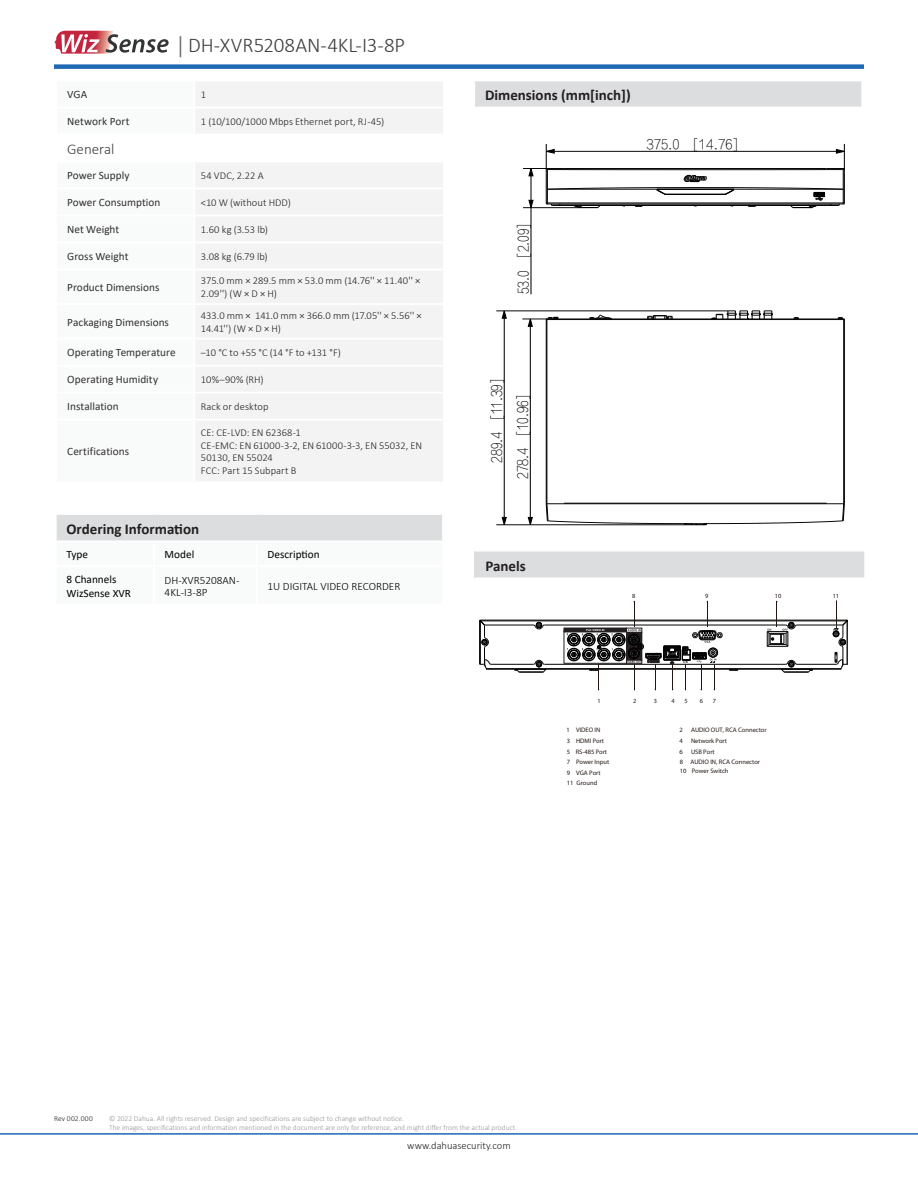
<style>
.page{position:relative;width:918px;height:1188px;background:#fff}
.page>*{position:absolute;margin:0;border:0;box-sizing:border-box;transform-origin:0 0}
.t1{font:300 21px "Calibri";letter-spacing:-.005em;color:#3e3e3f}
.t2{font:700 15px "Calibri";color:#231f20}
.t3{font:300 15px "Calibri";color:#3e3e3f}
.t4{font:14.55px "FZ Fang Song Z02";color:#000;scale:.93 1}
.t5{font:13.5px "FZ Fang Song Z02";color:#000;scale:1.08 1}
.t6{font:11.25px "Calibri";color:#312f30}
.t7{font:300 11.25px/12px "Calibri";color:#000}
.t8{font:11.25px/13.5px "Calibri";color:#000}
.t9{font:300 10.5px/12.6px "Calibri";color:#231f20}
.t10{font:300 7.5px "Calibri";color:#939598}
.t11{font:300 7.5px "Calibri";letter-spacing:.035em;color:#231f20}
.t12{font:6.45px/9.8px "Myriad Pro";color:#221713}
.t13{font:6.3px "Myriad Pro";color:#221713}
.s1{font-family:"Minion Pro";font-weight:400;color:#636366}
</style>
<div class="page">
<hr style="left:0;top:1133px;width:918px;height:2px;background:#1e69b4">
<div style="left:54px;top:64px;width:810px;height:5px;background:#1e69b4"></div>
<svg style="left:195px;top:82px;width:248px;height:399px"></svg>
<hr style="left:194px;top:338px;width:251px;height:2px;background:#fff">
<hr style="left:194px;top:365px;width:251px;height:2px;background:#fff">
<hr style="left:194px;top:392px;width:251px;height:2px;background:#fff">
<hr style="left:194px;top:419px;width:251px;height:2px;background:#fff">
<div style="left:474px;top:80px;width:388px;height:27px;background:#dbddde"></div>
<hr style="left:473px;top:80px;width:390px;height:1px;background:#fff">
<hr style="left:473px;top:81px;width:2px;height:26px;background:#fff">
<hr style="left:861px;top:81px;width:2px;height:26px;background:#fff">
<hr style="left:546px;top:319px;width:1px;height:185px;background:#000">
<hr style="left:547px;top:319px;width:1px;height:185px;background:#000">
<hr style="left:547px;top:319px;width:297px;height:1px;background:#000">
<hr style="left:843px;top:319px;width:1px;height:185px;background:#000">
<hr style="left:844px;top:319px;width:1px;height:185px;background:#000">
<svg style="left:647px;top:315px;width:26px;height:4px"></svg>
<svg style="left:590px;top:315px;width:22px;height:4px"></svg>
<svg style="left:712px;top:311px;width:61px;height:8px"></svg>
<svg style="left:546px;top:503px;width:298px;height:23px"></svg>
<svg style="left:838px;top:317px;width:7px;height:3px"></svg>
<svg style="left:528px;top:517px;width:5px;height:8px"></svg>
<svg style="left:502px;top:310px;width:5px;height:9px"></svg>
<svg style="left:502px;top:517px;width:5px;height:8px"></svg>
<hr style="left:531px;top:208px;width:1px;height:86px;background:#000">
<svg style="left:523px;top:144px;width:322px;height:64px"></svg>
<hr style="left:504px;top:318px;width:1px;height:199px;background:#000">
<hr style="left:530px;top:326px;width:1px;height:191px;background:#000">
<hr style="left:496px;top:525px;width:188px;height:1px;background:#000">
<svg style="left:522px;top:317px;width:37px;height:10px"></svg>
<hr style="left:496px;top:311px;width:232px;height:1px;background:#000">
<div style="left:475px;top:551px;width:390px;height:27px;background:#dbddde"></div>
<hr style="left:475px;top:551px;width:391px;height:1px;background:#fff">
<hr style="left:864px;top:551px;width:2px;height:27px;background:#fff">
<hr style="left:487px;top:669px;width:353px;height:1px;background:#030303">
<hr style="left:486px;top:668px;width:355px;height:1px;background:#030303">
<hr style="left:797px;top:664px;width:39px;height:1px;background:#030303">
<hr style="left:545px;top:664px;width:241px;height:1px;background:#030303">
<hr style="left:491px;top:664px;width:42px;height:1px;background:#030303">
<hr style="left:485px;top:625px;width:48px;height:1px;background:#030303">
<hr style="left:545px;top:625px;width:241px;height:1px;background:#030303">
<hr style="left:797px;top:625px;width:46px;height:1px;background:#030303">
<hr style="left:481px;top:621px;width:366px;height:1px;background:#030303">
<hr style="left:480px;top:620px;width:367px;height:1px;background:#030303">
<svg style="left:533px;top:622px;width:12px;height:7px"></svg>
<svg style="left:515px;top:660px;width:31px;height:13px"></svg>
<svg style="left:729px;top:669px;width:9px;height:2px"></svg>
<svg style="left:781px;top:660px;width:32px;height:13px"></svg>
<svg style="left:480px;top:620px;width:11px;height:50px"></svg>
<div style="left:564px;top:628px;width:63px;height:4px;border:1px solid #231f20"></div>
<svg style="left:567px;top:600px;width:156px;height:91px"></svg>
<svg style="left:767px;top:600px;width:30px;height:47px"></svg>
<svg style="left:833px;top:600px;width:15px;height:70px"></svg>
<div style="left:56px;top:514px;width:387px;height:27px;background:#dbddde"></div>
<hr style="left:55px;top:513px;width:99px;height:2px;background:#fff">
<hr style="left:55px;top:515px;width:2px;height:25px;background:#fff">
<hr style="left:154px;top:513px;width:103px;height:2px;background:#fff">
<hr style="left:257px;top:513px;width:187px;height:2px;background:#fff">
<hr style="left:442px;top:515px;width:2px;height:25px;background:#fff">
<hr style="left:55px;top:540px;width:99px;height:2px;background:#fff">
<hr style="left:154px;top:540px;width:103px;height:2px;background:#fff">
<hr style="left:257px;top:540px;width:187px;height:2px;background:#fff">
<svg style="left:55px;top:31px;width:114px;height:23px"></svg>
<p class="t1" style="left:178px;top:32px;width:229px"><span class="s1">|</span> DH-XVR5208AN-4KL-I3-8P</p>
<p class="t6" style="left:67px;top:87px;width:21px">VGA</p>
<p class="t9" style="left:201px;top:88px;width:7px">1</p>
<p class="t6" style="left:67px;top:114px;width:64px">Network Port</p>
<p class="t9" style="left:201px;top:115px;width:185px">1 (10/100/1000 Mbps Ethernet port, RJ-45)</p>
<p class="t3" style="left:67px;top:139px;width:49px">General</p>
<p class="t6" style="left:67px;top:168px;width:64px">Power Supply</p>
<p class="t9" style="left:201px;top:169px;width:64px">54 VDC, 2.22 A</p>
<p class="t6" style="left:67px;top:195px;width:95px">Power Consumption</p>
<p class="t9" style="left:201px;top:196px;width:92px">&lt;10 W (without HDD)</p>
<p class="t6" style="left:67px;top:222px;width:54px">Net Weight</p>
<p class="t9" style="left:201px;top:223px;width:69px">1.60 kg (3.53 lb)</p>
<p class="t6" style="left:67px;top:249px;width:63px">Gross Weight</p>
<p class="t9" style="left:201px;top:250px;width:68px">3.08 kg (6.79 lb)</p>
<p class="t6" style="left:67px;top:279px;width:94px">Product Dimensions</p>
<p class="t9" style="left:201px;top:275px;width:221px">375.0 mm × 289.5 mm × 53.0 mm (14.76'' × 11.40'' ×<br>2.09'') (W × D × H)</p>
<p class="t6" style="left:67px;top:314px;width:103px">Packaging Dimensions</p>
<p class="t9" style="left:201px;top:309px;width:222px">433.0 mm × 141.0 mm × 366.0 mm (17.05'' × 5.56'' ×<br>14.41'') (W × D × H)</p>
<p class="t6" style="left:67px;top:345px;width:110px">Operating Temperature</p>
<p class="t9" style="left:201px;top:346px;width:142px">–10 °C to +55 °C (14 °F to +131 °F)</p>
<p class="t6" style="left:67px;top:372px;width:92px">Operating Humidity</p>
<p class="t9" style="left:201px;top:373px;width:64px">10%–90% (RH)</p>
<p class="t6" style="left:67px;top:399px;width:53px">Installation</p>
<p class="t9" style="left:201px;top:400px;width:69px">Rack or desktop</p>
<p class="t6" style="left:67px;top:444px;width:63px">Certifications</p>
<p class="t9" style="left:201px;top:426px;width:101px">CE: CE-LVD: EN 62368-1</p>
<p class="t9" style="left:201px;top:439px;width:223px">CE-EMC: EN 61000-3-2, EN 61000-3-3, EN 55032, EN<br>50130, EN 55024</p>
<p class="t9" style="left:201px;top:464px;width:97px">FCC: Part 15 Subpart B</p>
<p class="t2" style="left:66px;top:518px;width:134px">Ordering Information</p>
<p class="t8" style="left:66px;top:548px;width:23px">Type</p>
<p class="t8" style="left:165px;top:548px;width:31px">Model</p>
<p class="t8" style="left:268px;top:548px;width:54px">Description</p>
<p class="t8" style="left:66px;top:572px;width:66px">8 Channels<br>WizSense XVR</p>
<p class="t7" style="left:165px;top:574px;width:76px">DH-XVR5208AN-<br>4KL-I3-8P</p>
<p class="t7" style="left:268px;top:580px;width:134px">1U DIGITAL VIDEO RECORDER</p>
<p class="t2" style="left:485px;top:84px;width:147px">Dimensions (mm[inch])</p>
<p class="t5" style="left:647px;top:137px;width:87px">375.0 [14.76]</p>
<p class="t4" style="left:516px;top:294px;width:78px;rotate:-90deg">53.0 [2.09]</p>
<p class="t4" style="left:489px;top:463px;width:92px;rotate:-90deg">289.4 [11.39]</p>
<p class="t4" style="left:515px;top:479px;width:92px;rotate:-90deg">278.4 [10.96]</p>
<p class="t2" style="left:485px;top:555px;width:42px">Panels</p>
<p class="t13" style="left:632px;top:592px;width:5px">8</p>
<p class="t13" style="left:705px;top:592px;width:5px">9</p>
<p class="t13" style="left:775px;top:592px;width:8px">10</p>
<p class="t13" style="left:833px;top:592px;width:8px">11</p>
<p class="t13" style="left:597px;top:697px;width:5px">1</p>
<p class="t13" style="left:633px;top:697px;width:5px">2</p>
<p class="t13" style="left:654px;top:697px;width:5px">3</p>
<p class="t13" style="left:672px;top:697px;width:5px">4</p>
<p class="t13" style="left:684px;top:697px;width:5px">5</p>
<p class="t13" style="left:700px;top:697px;width:5px">6</p>
<p class="t13" style="left:713px;top:697px;width:5px">7</p>
<p class="t12" style="left:566px;top:725px;width:36px">1 VIDEO IN</p>
<p class="t12" style="left:679px;top:725px;width:5px">2</p>
<p class="t12" style="left:691px;top:725px;width:77px">AUDIO OUT, RCA Connector</p>
<p class="t12" style="left:567px;top:736px;width:39px">3 HDMI Port</p>
<p class="t12" style="left:679px;top:736px;width:5px">4</p>
<p class="t12" style="left:691px;top:736px;width:37px">Network Port</p>
<p class="t12" style="left:567px;top:747px;width:42px">5 RS-485 Port</p>
<p class="t12" style="left:680px;top:747px;width:5px">6</p>
<p class="t12" style="left:691px;top:747px;width:25px">USB Port</p>
<p class="t12" style="left:567px;top:757px;width:44px">7 Power Input</p>
<p class="t12" style="left:680px;top:757px;width:82px">8 AUDIO IN, RCA Connector</p>
<p class="t12" style="left:567px;top:768px;width:35px">9 VGA Port<br>11 Ground</p>
<p class="t12" style="left:680px;top:766px;width:50px">10 Power Switch</p>
<p class="t11" style="left:54px;top:1113px;width:40px">Rev 002.000</p>
<p class="t10" style="left:109px;top:1113px;width:296px">© 2022 Dahua. All rights reserved. Design and specifications are subject to change without notice.</p>
<p class="t10" style="left:109px;top:1122px;width:410px">The images, specifications and information mentioned in the document are only for reference, and might differ from the actual product.</p>
<p class="t9" style="left:407px;top:1139px;width:105px">www.dahuasecurity.com</p>
</div>
